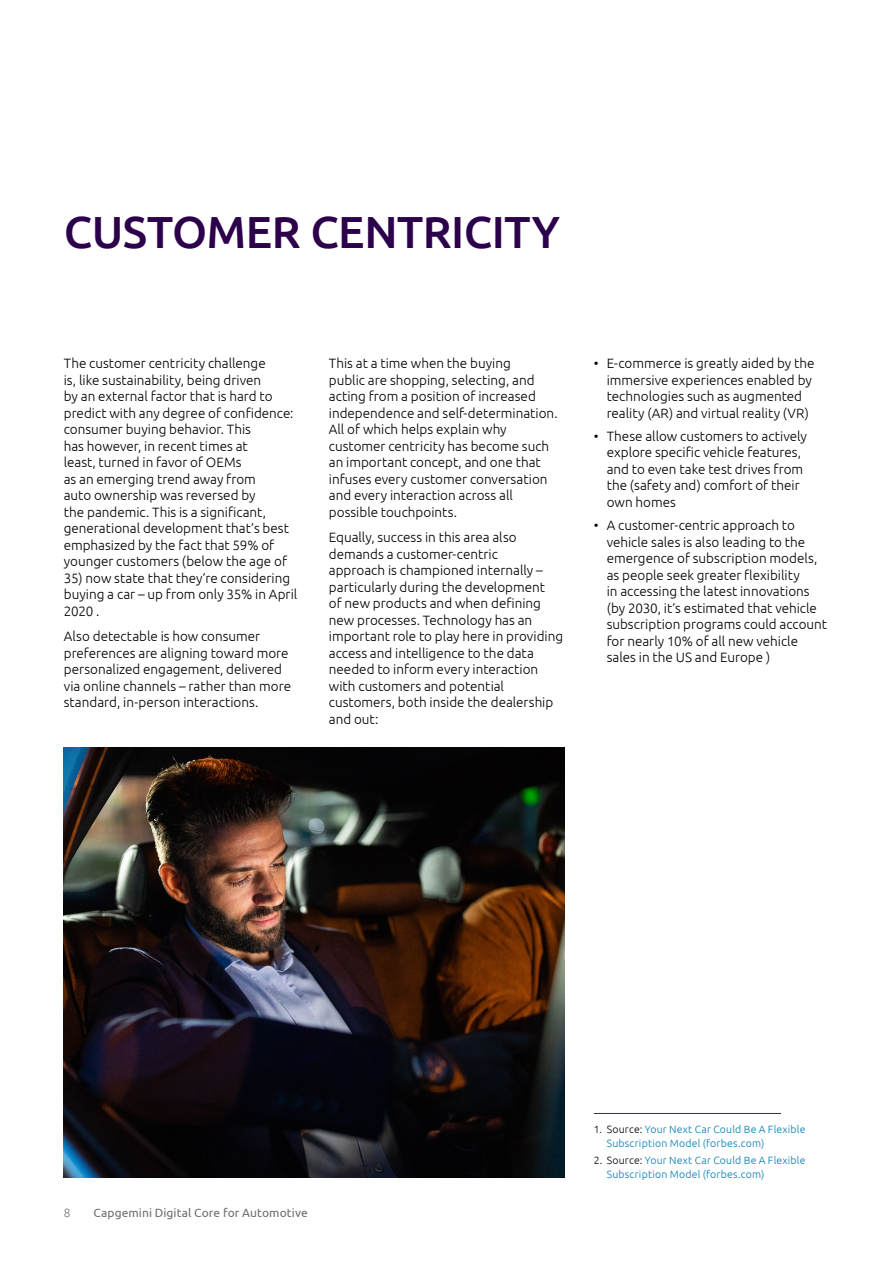
<style>
.page{position:relative;width:893px;height:1263px;background:#fff}
.page>*{position:absolute;margin:0;border:0;box-sizing:border-box;transform-origin:0 0}
.t1{font:500 45px "Ubuntu";letter-spacing:-.01em;color:#2c004b}
.t2{font:300 13.5px/16.5px "Ubuntu";color:#000}
.t3{font:12px "Ubuntu";letter-spacing:.005em;color:#6d6e71}
.t4{font:300 12px "Ubuntu";color:#77787b}
.t5{font:300 10.5px/13.5px "Ubuntu";letter-spacing:.02em;color:#007db7}
.s1{color:#000}
</style>
<div class="page">
<img style="left:64px;top:747px;width:500px;height:431px">
<hr style="left:594px;top:1113px;width:187px;height:1px;background:#373542">
<h1 class="t1" style="left:64px;top:203px;width:498px">CUSTOMER CENTRICITY</h1>
<p class="t2" style="left:64px;top:355px;width:231px">The customer centricity challenge<br>is, like sustainability, being driven<br>by an external factor that is hard to predict with any degree of confidence: consumer buying behavior. This<br>has however, in recent times at<br>least, turned in favor of OEMs<br>as an emerging trend away from<br>auto ownership was reversed by<br>the pandemic. This is a significant, generational development that’s best emphasized by the fact that 59% of younger customers (below the age of</p>
<p class="t2" style="left:64px;top:569px;width:235px">35) now state that they’re considering buying a car – up from only 35% in April<br>2020 .</p>
<p class="t2" style="left:64px;top:628px;width:229px">Also detectable is how consumer preferences are aligning toward more personalized engagement, delivered via online channels – rather than more standard, in-person interactions.</p>
<p class="t2" style="left:329px;top:355px;width:230px">This at a time when the buying<br>public are shopping, selecting, and acting from a position of increased independence and self-determination.<br>All of which helps explain why customer centricity has become such an important concept, and one that infuses every customer conversation and every interaction across all possible touchpoints.</p>
<p class="t2" style="left:329px;top:529px;width:236px">Equally, success in this area also demands a customer-centric<br>approach is championed internally – particularly during the development<br>of new products and when defining new processes. Technology has an important role to play here in providing access and intelligence to the data needed to inform every interaction with customers and potential customers, both inside the dealership and out:</p>
<p class="t2" style="left:607px;top:355px;width:209px;text-indent:-13px">• E-commerce is greatly aided by the immersive experiences enabled by technologies such as augmented reality (AR) and virtual reality (VR)</p>
<p class="t2" style="left:607px;top:427px;width:202px;text-indent:-13px">• These allow customers to actively explore specific vehicle features, and to even take test drives from the (safety and) comfort of their own homes</p>
<p class="t2" style="left:607px;top:517px;width:222px;text-indent:-13px">• A customer-centric approach to vehicle sales is also leading to the emergence of subscription models, as people seek greater flexibility<br>in accessing the latest innovations (by 2030, it’s estimated that vehicle subscription programs could account for nearly 10% of all new vehicle sales in the US and Europe )</p>
<p class="t4" style="left:64px;top:1205px;width:8px">8</p>
<p class="t3" style="left:94px;top:1205px;width:216px">Capgemini Digital Core for Automotive</p>
<p class="t5" style="left:607px;top:1122px;width:200px;text-indent:-13px"><span class="s1">1. Source:</span> Your Next Car Could Be A Flexible<br>Subscription Model (forbes.com)</p>
<p class="t5" style="left:607px;top:1154px;width:200px;text-indent:-13px"><span class="s1">2. Source:</span> Your Next Car Could Be A Flexible<br>Subscription Model (forbes.com)</p>
</div>
